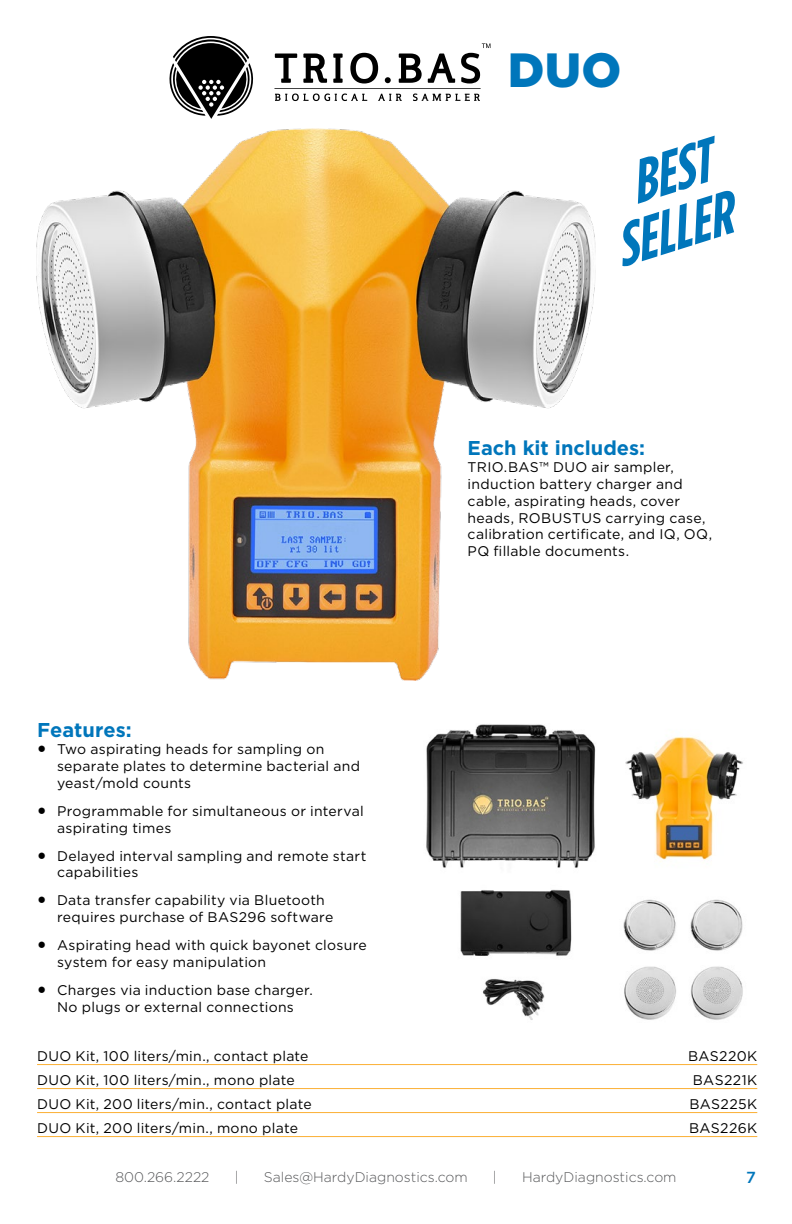
<style>
.page{position:relative;width:792px;height:1224px;background:#fff}
.page>*{position:absolute;margin:0;border:0;box-sizing:border-box;transform-origin:0 0}
.t1{font:italic 700 60px/55.8px "Gotham Condensed";color:#0076bb;text-align:center}
.t2{font:900 48px "Gotham";color:#0076bb}
.t3{font:700 20px "Gotham";color:#0076bb}
.t4{font:500 16px "Gotham";color:#0076bb}
.t5{font:14px/16.8px "Gotham";letter-spacing:.02em;color:#000}
.t6{font:300 14px "Gotham";color:#58595b}
.s1{font-family:"Minion Pro";font-size:24px}
</style>
<div class="page">
<img style="left:426px;top:724px;width:317px;height:296px">
<img style="left:36px;top:128px;width:560px;height:552px">
<hr style="left:37px;top:1064px;width:720px;height:1px;background:#fbaf34">
<hr style="left:37px;top:1088px;width:720px;height:1px;background:#fbaf34">
<hr style="left:37px;top:1112px;width:720px;height:1px;background:#fbaf34">
<hr style="left:37px;top:1136px;width:720px;height:1px;background:#fbaf34">
<svg style="left:274px;top:43px;width:216px;height:58px"></svg>
<svg style="left:169px;top:36px;width:85px;height:83px"></svg>
<h2 class="t2" style="left:508px;top:37px;width:115px">DUO</h2>
<h1 class="t1" style="left:588px;top:167px;width:120px;rotate:-18deg">BEST<br>SELLER</h1>
<h3 class="t3" style="left:37px;top:717px;width:96px">Features:</h3>
<p class="t5" style="left:57px;top:740px;width:305px;text-indent:-20px"><span class="s1">•</span> Two aspirating heads for sampling on separate plates to determine bacterial and yeast/mold counts</p>
<p class="t5" style="left:57px;top:802px;width:308px;text-indent:-20px"><span class="s1">•</span> Programmable for simultaneous or interval aspirating times</p>
<p class="t5" style="left:57px;top:847px;width:311px;text-indent:-20px"><span class="s1">•</span> Delayed interval sampling and remote start capabilities</p>
<p class="t5" style="left:57px;top:892px;width:278px;text-indent:-20px"><span class="s1">•</span> Data transfer capability via Bluetooth requires purchase of BAS296 software</p>
<p class="t5" style="left:57px;top:936px;width:311px;text-indent:-20px"><span class="s1">•</span> Aspirating head with quick bayonet closure system for easy manipulation</p>
<p class="t5" style="left:37px;top:981px;width:277px;text-align:center"><span class="s1">•</span> Charges via induction base charger.<br>No plugs or external connections</p>
<h3 class="t3" style="left:468px;top:435px;width:179px">Each kit includes:</h3>
<p class="t5" style="left:468px;top:459px;width:246px">TRIO.BAS™ DUO air sampler, induction battery charger and cable, aspirating heads, cover heads, ROBUSTUS carrying case, calibration certificate, and IQ, OQ,<br>PQ fillable documents.</p>
<p class="t5" style="left:37px;top:1047px;width:273px">DUO Kit, 100 liters/min., contact plate</p>
<p class="t5" style="left:688px;top:1047px;width:71px">BAS220K</p>
<p class="t5" style="left:37px;top:1071px;width:259px">DUO Kit, 100 liters/min., mono plate</p>
<p class="t5" style="left:693px;top:1071px;width:66px">BAS221K</p>
<p class="t5" style="left:37px;top:1095px;width:276px">DUO Kit, 200 liters/min., contact plate</p>
<p class="t5" style="left:689px;top:1095px;width:69px">BAS225K</p>
<p class="t5" style="left:37px;top:1119px;width:262px">DUO Kit, 200 liters/min., mono plate</p>
<p class="t5" style="left:689px;top:1119px;width:70px">BAS226K</p>
<p class="t6" style="left:115px;top:1168px;width:96px">800.266.2222</p>
<p class="t6" style="left:235px;top:1168px;width:6px">|</p>
<p class="t6" style="left:264px;top:1168px;width:205px">Sales@HardyDiagnostics.com</p>
<p class="t6" style="left:493px;top:1168px;width:6px">|</p>
<p class="t6" style="left:522px;top:1168px;width:156px">HardyDiagnostics.com</p>
<p class="t4" style="left:746px;top:1167px;width:11px">7</p>
</div>
